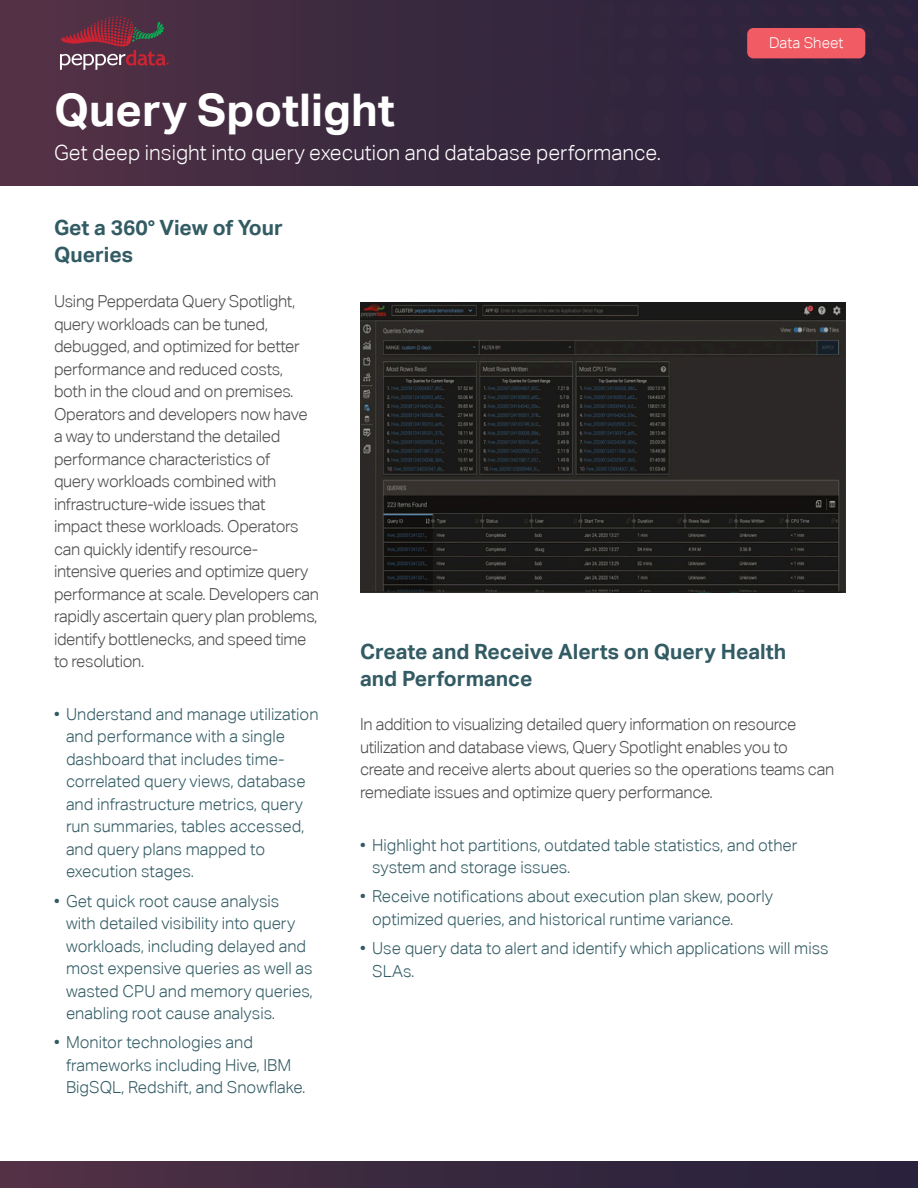
<style>
.page{position:relative;width:918px;height:1188px;background:#fff}
.page>*{position:absolute;margin:0;border:0;box-sizing:border-box;transform-origin:0 0}
.t1{font:700 45px "Aktiv Grotesk";color:#fff}
.Subhead_Main{font:700 21px/27px "Aktiv Grotesk";color:#325b64}
.t2{font:300 21px "Aktiv Grotesk";color:#fff}
.Body_-_Main_Text{font:300 16.5px/22.5px "Aktiv Grotesk";letter-spacing:-.02em;color:#4d4d50}
.t3{font:300 16.5px/22.5px "Aktiv Grotesk";color:#325b64}
.t4{font:300 15px "Aktiv Grotesk";color:#fff}
</style>
<div class="page">
<div style="left:0;top:1162px;width:918px;height:26px;background:linear-gradient(to right,#503144,#24213a)"></div>
<div style="left:0;top:0;width:918px;height:185px;background:linear-gradient(to right,#513145,#25213a)"></div>
<svg style="left:435px;top:4px;width:48px;height:13px"></svg>
<svg style="left:489px;top:4px;width:21px;height:13px"></svg>
<svg style="left:517px;top:4px;width:19px;height:13px"></svg>
<svg style="left:544px;top:4px;width:19px;height:13px"></svg>
<svg style="left:571px;top:4px;width:18px;height:13px"></svg>
<svg style="left:598px;top:4px;width:17px;height:13px"></svg>
<svg style="left:625px;top:4px;width:17px;height:13px"></svg>
<svg style="left:652px;top:4px;width:16px;height:13px"></svg>
<svg style="left:414px;top:24px;width:24px;height:15px"></svg>
<svg style="left:444px;top:24px;width:23px;height:15px"></svg>
<svg style="left:473px;top:24px;width:23px;height:15px"></svg>
<svg style="left:503px;top:24px;width:21px;height:15px"></svg>
<svg style="left:532px;top:24px;width:21px;height:15px"></svg>
<svg style="left:562px;top:24px;width:20px;height:15px"></svg>
<svg style="left:591px;top:24px;width:19px;height:15px"></svg>
<svg style="left:621px;top:24px;width:18px;height:15px"></svg>
<svg style="left:650px;top:24px;width:17px;height:15px"></svg>
<svg style="left:389px;top:47px;width:59px;height:18px"></svg>
<svg style="left:454px;top:47px;width:25px;height:18px"></svg>
<svg style="left:486px;top:47px;width:24px;height:18px"></svg>
<svg style="left:519px;top:47px;width:23px;height:18px"></svg>
<svg style="left:551px;top:47px;width:22px;height:18px"></svg>
<svg style="left:583px;top:47px;width:21px;height:18px"></svg>
<svg style="left:616px;top:47px;width:20px;height:18px"></svg>
<svg style="left:648px;top:47px;width:19px;height:18px"></svg>
<svg style="left:358px;top:75px;width:66px;height:22px"></svg>
<svg style="left:430px;top:75px;width:29px;height:22px"></svg>
<svg style="left:466px;top:75px;width:27px;height:22px"></svg>
<svg style="left:502px;top:75px;width:26px;height:22px"></svg>
<svg style="left:538px;top:75px;width:24px;height:22px"></svg>
<svg style="left:574px;top:75px;width:23px;height:22px"></svg>
<svg style="left:609px;top:75px;width:23px;height:22px"></svg>
<svg style="left:645px;top:75px;width:21px;height:22px"></svg>
<div style="left:320px;top:109px;width:114px;height:27px;background:#3a2a3f"></div>
<svg style="left:441px;top:109px;width:32px;height:27px"></svg>
<svg style="left:481px;top:109px;width:30px;height:27px"></svg>
<svg style="left:521px;top:109px;width:29px;height:27px"></svg>
<svg style="left:562px;top:109px;width:26px;height:27px"></svg>
<svg style="left:602px;top:109px;width:25px;height:27px"></svg>
<svg style="left:642px;top:109px;width:23px;height:27px"></svg>
<div style="left:271px;top:152px;width:132px;height:33px;background:#3d2a3f"></div>
<svg style="left:410px;top:152px;width:37px;height:33px"></svg>
<svg style="left:455px;top:152px;width:35px;height:33px"></svg>
<svg style="left:501px;top:152px;width:32px;height:33px"></svg>
<svg style="left:546px;top:152px;width:31px;height:33px"></svg>
<svg style="left:592px;top:152px;width:28px;height:33px"></svg>
<svg style="left:637px;top:152px;width:27px;height:33px"></svg>
<svg style="left:681px;top:4px;width:16px;height:13px"></svg>
<svg style="left:708px;top:4px;width:16px;height:13px"></svg>
<svg style="left:734px;top:4px;width:17px;height:13px"></svg>
<svg style="left:760px;top:4px;width:18px;height:13px"></svg>
<svg style="left:787px;top:4px;width:19px;height:13px"></svg>
<svg style="left:813px;top:4px;width:20px;height:13px"></svg>
<svg style="left:840px;top:4px;width:20px;height:13px"></svg>
<svg style="left:866px;top:4px;width:48px;height:13px"></svg>
<svg style="left:682px;top:24px;width:17px;height:15px"></svg>
<svg style="left:710px;top:24px;width:18px;height:15px"></svg>
<svg style="left:739px;top:24px;width:19px;height:15px"></svg>
<svg style="left:768px;top:24px;width:19px;height:4px"></svg>
<svg style="left:796px;top:24px;width:21px;height:4px"></svg>
<svg style="left:825px;top:24px;width:22px;height:4px"></svg>
<svg style="left:854px;top:24px;width:22px;height:15px"></svg>
<svg style="left:882px;top:24px;width:35px;height:15px"></svg>
<svg style="left:682px;top:47px;width:19px;height:18px"></svg>
<svg style="left:714px;top:47px;width:20px;height:18px"></svg>
<svg style="left:745px;top:47px;width:21px;height:18px"></svg>
<svg style="left:776px;top:58px;width:22px;height:7px"></svg>
<svg style="left:808px;top:58px;width:23px;height:7px"></svg>
<svg style="left:839px;top:57px;width:24px;height:8px"></svg>
<svg style="left:870px;top:47px;width:26px;height:18px"></svg>
<svg style="left:902px;top:47px;width:15px;height:18px"></svg>
<svg style="left:683px;top:75px;width:21px;height:22px"></svg>
<svg style="left:718px;top:75px;width:22px;height:22px"></svg>
<svg style="left:752px;top:75px;width:24px;height:22px"></svg>
<svg style="left:787px;top:75px;width:25px;height:22px"></svg>
<svg style="left:821px;top:75px;width:26px;height:22px"></svg>
<svg style="left:856px;top:75px;width:27px;height:22px"></svg>
<svg style="left:890px;top:75px;width:27px;height:22px"></svg>
<svg style="left:684px;top:109px;width:24px;height:27px"></svg>
<svg style="left:723px;top:109px;width:25px;height:27px"></svg>
<svg style="left:761px;top:109px;width:27px;height:27px"></svg>
<svg style="left:800px;top:109px;width:28px;height:27px"></svg>
<svg style="left:838px;top:109px;width:30px;height:27px"></svg>
<svg style="left:877px;top:109px;width:31px;height:27px"></svg>
<svg style="left:915px;top:109px;width:2px;height:27px"></svg>
<svg style="left:686px;top:152px;width:26px;height:33px"></svg>
<svg style="left:729px;top:152px;width:29px;height:33px"></svg>
<svg style="left:772px;top:152px;width:31px;height:33px"></svg>
<svg style="left:816px;top:152px;width:33px;height:33px"></svg>
<svg style="left:859px;top:152px;width:35px;height:33px"></svg>
<svg style="left:903px;top:152px;width:14px;height:33px"></svg>
<div style="left:747px;top:28px;width:118px;height:30px;background:#f05b64;border-radius:6px"></div>
<svg style="left:60px;top:16px;width:109px;height:54px;background:#6b3c4c"></svg>
<img style="left:360px;top:302px;width:486px;height:291px">
<p class="t1" style="left:54px;top:82px;width:342px">Query Spotlight</p>
<p class="t2" style="left:54px;top:140px;width:608px">Get deep insight into query execution and database performance.</p>
<p class="Subhead_Main" style="left:54px;top:214px;width:230px">Get a 360° View of Your<br>Queries</p>
<p class="t4" style="left:769px;top:34px;width:76px">Data Sheet</p>
<p class="Body_-_Main_Text" style="left:54px;top:290px;width:267px">Using Pepperdata Query Spotlight, query workloads can be tuned, debugged, and optimized for better performance and reduced costs, both in the cloud and on premises.<br>Operators and developers now have a way to understand the detailed performance characteristics of<br>query workloads combined with infrastructure-wide issues that<br>impact these workloads. Operators can quickly identify resource&shy;intensive queries and optimize query performance at scale. Developers can rapidly ascertain query plan problems, identify bottlenecks, and speed time to resolution.</p>
<p class="t3" style="left:66px;top:703px;width:254px;text-indent:-12px">• Understand and manage utilization and performance with a single dashboard that includes time&shy;correlated query views, database and infrastructure metrics, query run summaries, tables accessed, and query plans mapped to execution stages.</p>
<p class="t3" style="left:66px;top:890px;width:248px;text-indent:-12px">• Get quick root cause analysis with detailed visibility into query workloads, including delayed and most expensive queries as well as wasted CPU and memory queries, enabling root cause analysis.</p>
<p class="t3" style="left:66px;top:1031px;width:241px;text-indent:-12px">• Monitor technologies and frameworks including Hive, IBM<br>BigSQL, Redshift, and Snowflake.</p>
<p class="Subhead_Main" style="left:360px;top:638px;width:428px">Create and Receive Alerts on Query Health and Performance</p>
<p class="Body_-_Main_Text" style="left:360px;top:713px;width:476px">In addition to visualizing detailed query information on resource utilization and database views, Query Spotlight enables you to create and receive alerts about queries so the operations teams can remediate issues and optimize query performance.</p>
<p class="t3" style="left:372px;top:834px;width:427px;text-indent:-12px">• Highlight hot partitions, outdated table statistics, and other system and storage issues.</p>
<p class="t3" style="left:372px;top:885px;width:402px;text-indent:-12px">• Receive notifications about execution plan skew, poorly optimized queries, and historical runtime variance.</p>
<p class="t3" style="left:372px;top:937px;width:458px;text-indent:-12px">• Use query data to alert and identify which applications will miss<br>SLAs.</p>
</div>
